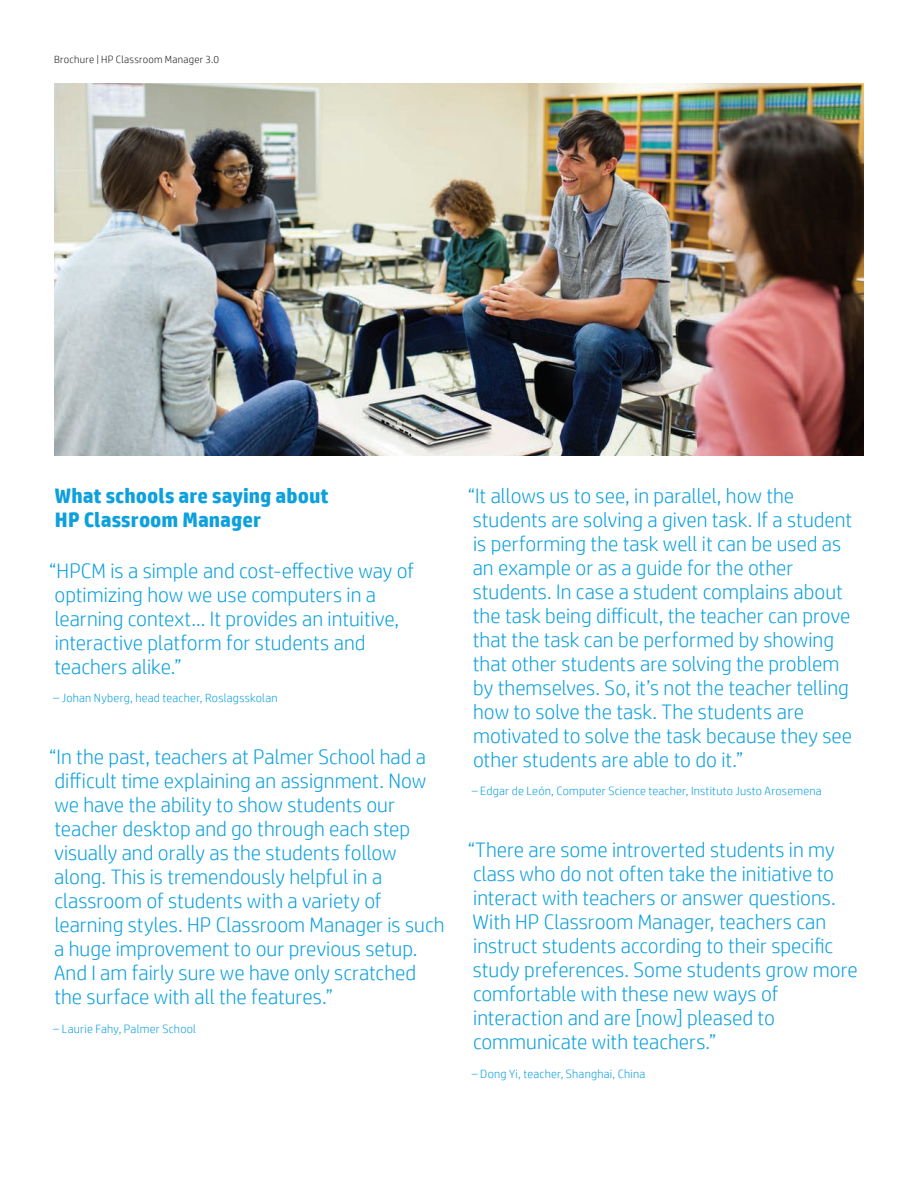
<style>
.page{position:relative;width:918px;height:1188px;background:#fff}
.page>*{position:absolute;margin:0;border:0;box-sizing:border-box;transform-origin:0 0}
.t1{font:300 21px/24px "HP Simplified";color:#0ca0dd}
.t2{font:700 21px/24px "HP Simplified";color:#0ca0dd}
.t3{font:300 12px "HP Simplified";letter-spacing:.02em;color:#0ca0dd}
.t4{font:300 10.5px "HP Simplified";letter-spacing:.025em;color:#231f20}
</style>
<div class="page">
<img style="left:54px;top:83px;width:810px;height:373px">
<p class="t4" style="left:54px;top:52px;width:167px">Brochure | HP Classroom Manager 3.0</p>
<p class="t2" style="left:55px;top:484px;width:276px">What schools are saying about<br>HP Classroom Manager</p>
<p class="t1" style="left:49px;top:558px;width:366px">“HPCM is a simple and cost-effective way of optimizing how we use computers in a learning context… It provides an intuitive, interactive platform for students and teachers alike.”</p>
<p class="t3" style="left:53px;top:690px;width:226px">– Johan Nyberg, head teacher, Roslagsskolan</p>
<p class="t1" style="left:49px;top:744px;width:397px">“In the past, teachers at Palmer School had a difficult time explaining an assignment. Now we have the ability to show students our teacher desktop and go through each step visually and orally as the students follow along. This is tremendously helpful in a classroom of students with a variety of learning styles. HP Classroom Manager is such a huge improvement to our previous setup.<br>And I am fairly sure we have only scratched<br>the surface with all the features.”</p>
<p class="t3" style="left:53px;top:1021px;width:144px">– Laurie Fahy, Palmer School</p>
<p class="t1" style="left:468px;top:483px;width:386px">“It allows us to see, in parallel, how the students are solving a given task. If a student is performing the task well it can be used as an example or as a guide for the other students. In case a student complains about the task being difficult, the teacher can prove that the task can be performed by showing that other students are solving the problem by themselves. So, it’s not the teacher telling how to solve the task. The students are motivated to solve the task because they see other students are able to do it.”</p>
<p class="t3" style="left:472px;top:783px;width:351px">– Edgar de León, Computer Science teacher, Instituto Justo Arosemena</p>
<p class="t1" style="left:468px;top:837px;width:392px">“There are some introverted students in my class who do not often take the initiative to interact with teachers or answer questions.<br>With HP Classroom Manager, teachers can instruct students according to their specific study preferences. Some students grow more comfortable with these new ways of interaction and are [now] pleased to communicate with teachers.”</p>
<p class="t3" style="left:472px;top:1066px;width:175px">– Dong Yi, teacher, Shanghai, China</p>
</div>
